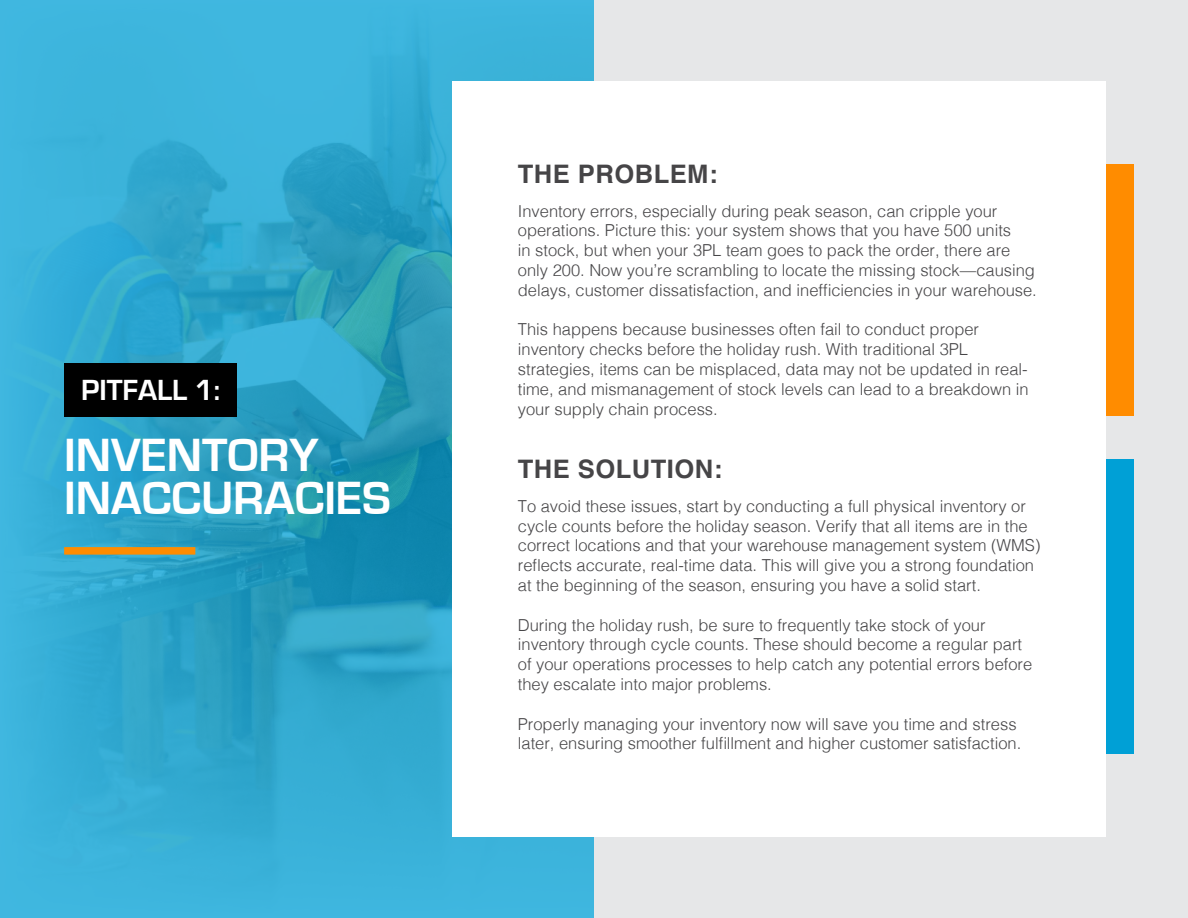
<style>
.page{position:relative;width:1188px;height:918px;background:#fff}
.page>*{position:absolute;margin:0;border:0;box-sizing:border-box;transform-origin:0 0}
.t1{font:700 48px/43.5px "Eurostile";color:#fff}
.t2{font:700 30px "Eurostile";color:#fff}
.t3{font:700 25.5px "Helvetica";letter-spacing:.02em;color:#464547}
.t4{font:300 16.5px/19.8px "Helvetica";color:#464547}
</style>
<div class="page">
<svg style="left:0;top:0;width:594px;height:918px;background:#32a9cf"></svg>
<div style="left:594px;top:0;width:594px;height:918px;background:#e6e7e8"></div>
<div style="left:1106px;top:164px;width:28px;height:252px;background:#ff8c00"></div>
<div style="left:1106px;top:459px;width:28px;height:295px;background:#00a0d6"></div>
<div style="left:452px;top:81px;width:654px;height:756px;background:#fff"></div>
<div style="left:64px;top:547px;width:131px;height:8px;background:#ff8c00"></div>
<div style="left:64px;top:363px;width:173px;height:54px;background:#000"></div>
<h2 class="t2" style="left:81px;top:374px;width:141px">PITFALL 1:</h2>
<h1 class="t1" style="left:64px;top:434px;width:328px">INVENTORY<br>INACCURACIES</h1>
<h3 class="t3" style="left:518px;top:159px;width:201px">THE PROBLEM:</h3>
<p class="t4" style="left:518px;top:200px;width:521px">Inventory errors, especially during peak season, can cripple your operations. Picture this: your system shows that you have 500 units<br>in stock, but when your 3PL team goes to pack the order, there are only 200. Now you’re scrambling to locate the missing stock—causing delays, customer dissatisfaction, and inefficiencies in your warehouse.</p>
<p class="t4" style="left:518px;top:318px;width:512px">This happens because businesses often fail to conduct proper inventory checks before the holiday rush. With traditional 3PL strategies, items can be misplaced, data may not be updated in real&shy;time, and mismanagement of stock levels can lead to a breakdown in your supply chain process.</p>
<h3 class="t3" style="left:518px;top:454px;width:206px">THE SOLUTION:</h3>
<p class="t4" style="left:518px;top:495px;width:524px">To avoid these issues, start by conducting a full physical inventory or cycle counts before the holiday season. Verify that all items are in the correct locations and that your warehouse management system (WMS) reflects accurate, real-time data. This will give you a strong foundation at the beginning of the season, ensuring you have a solid start.</p>
<p class="t4" style="left:518px;top:614px;width:516px">During the holiday rush, be sure to frequently take stock of your inventory through cycle counts. These should become a regular part of your operations processes to help catch any potential errors before they escalate into major problems.</p>
<p class="t4" style="left:518px;top:713px;width:505px">Properly managing your inventory now will save you time and stress later, ensuring smoother fulfillment and higher customer satisfaction.</p>
</div>
